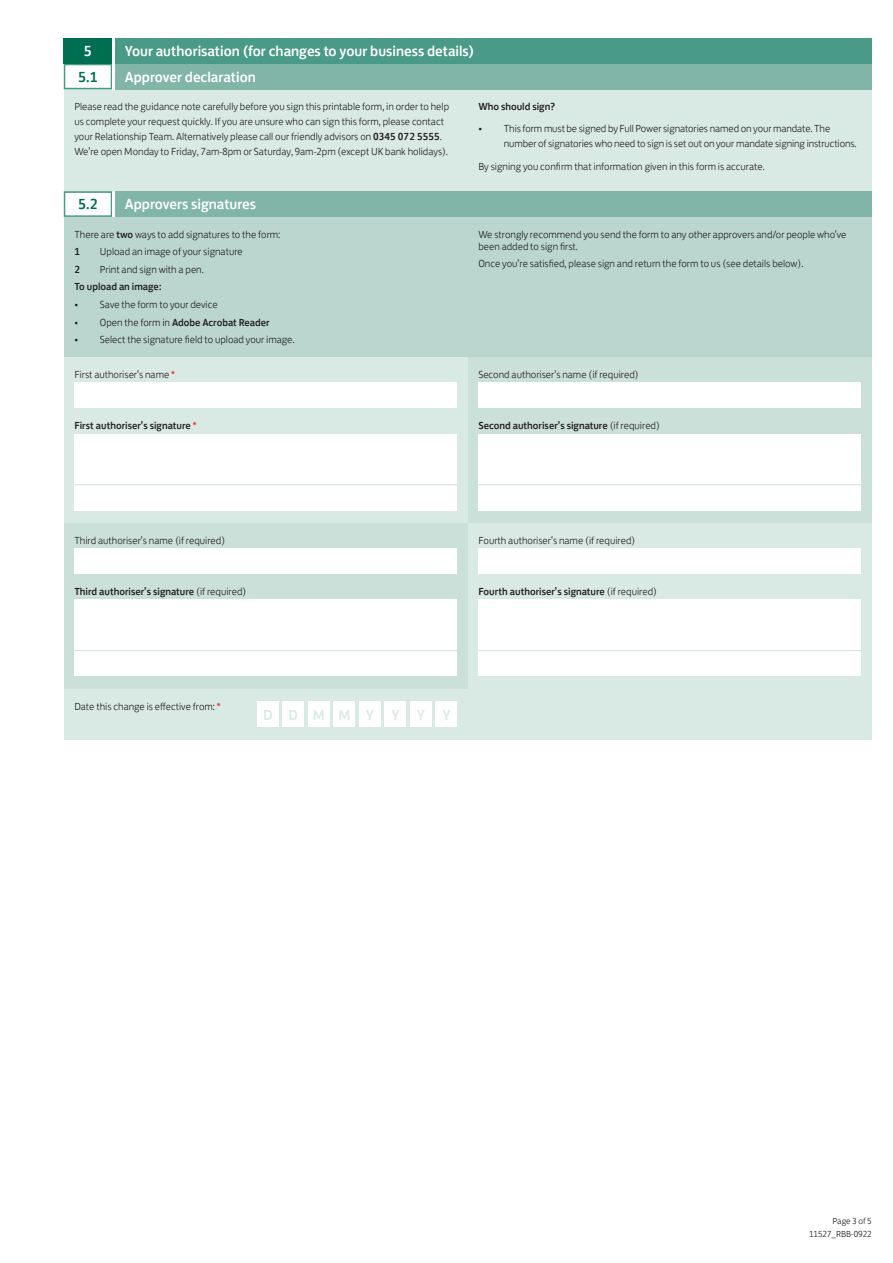
<style>
.page{position:relative;width:893px;height:1263px;background:#fff}
.page>*{position:absolute;margin:0;border:0;box-sizing:border-box;transform-origin:0 0}
.e__Section_Headings{font:500 15px "Lloyds Bank Jack";color:#fff}
.t1{font:500 15px "Lloyds Bank Jack";color:#d9eae5}
.d1__Sub-Section_Hea{font:500 15px "Lloyds Bank Jack";color:#006e51}
.m__Text_general{font:300 10.5px/15px "Lloyds Bank Jack";color:#231f20}
.i__Box_heading{font:500 10.5px "Lloyds Bank Jack";color:#231f20}
.i__Box_heading-2{font:300 10.5px "Lloyds Bank Jack";color:#231f20}
.m__Text_general-2{font:500 10.5px "Lloyds Bank Jack";color:#231f20}
.t2{font:300 9px/13.2px "Lloyds Bank Jack";color:#231f20;text-align:right}
.s1{font-weight:500}
.s2{font-weight:300}
.s3{font-weight:500;color:#ee1d23}
.s4{color:#ee1d23}
</style>
<div class="page">
<div style="left:64px;top:38px;width:808px;height:702px;background:#d9eae5"></div>
<div style="left:64px;top:191px;width:808px;height:166px;background:#bad6ce"></div>
<div style="left:65px;top:65px;width:46px;height:24px;background:#fff"></div>
<div style="left:64px;top:64px;width:48px;height:25px;border:2px solid #499a86"></div>
<div style="left:65px;top:192px;width:46px;height:24px;background:#fff"></div>
<div style="left:64px;top:191px;width:48px;height:26px;border:2px solid #499a86"></div>
<hr style="left:112px;top:64px;width:3px;height:25px;background:#fff">
<hr style="left:112px;top:191px;width:3px;height:26px;background:#fff">
<div style="left:115px;top:64px;width:757px;height:25px;background:#81b5a8"></div>
<div style="left:115px;top:191px;width:757px;height:26px;background:#81b5a8"></div>
<div style="left:468px;top:357px;width:404px;height:166px;background:#cbe0d9"></div>
<div style="left:64px;top:523px;width:404px;height:166px;background:#cbe0d9"></div>
<hr style="left:112px;top:38px;width:3px;height:26px;background:#fff">
<div style="left:115px;top:38px;width:757px;height:26px;background:#499a86"></div>
<div style="left:64px;top:38px;width:48px;height:26px;background:#006e51"></div>
<div style="left:74px;top:434px;width:383px;height:76px;background:#fff"></div>
<div style="left:74px;top:600px;width:383px;height:76px;background:#fff"></div>
<div style="left:478px;top:434px;width:383px;height:76px;background:#fff"></div>
<div style="left:478px;top:600px;width:383px;height:76px;background:#fff"></div>
<hr style="left:74px;top:484px;width:383px;height:1px;background:#cbe0d9">
<hr style="left:74px;top:650px;width:383px;height:1px;background:#cbe0d9">
<hr style="left:478px;top:484px;width:383px;height:1px;background:#cbe0d9">
<hr style="left:478px;top:650px;width:383px;height:1px;background:#cbe0d9">
<div style="left:74px;top:383px;width:383px;height:25px;background:#fff"></div>
<div style="left:74px;top:549px;width:383px;height:25px;background:#fff"></div>
<div style="left:478px;top:383px;width:383px;height:25px;background:#fff"></div>
<div style="left:478px;top:549px;width:383px;height:25px;background:#fff"></div>
<div style="left:436px;top:702px;width:21px;height:25px;background:#fff"></div>
<div style="left:410px;top:702px;width:22px;height:25px;background:#fff"></div>
<div style="left:385px;top:702px;width:21px;height:25px;background:#fff"></div>
<div style="left:359px;top:702px;width:22px;height:25px;background:#fff"></div>
<div style="left:334px;top:702px;width:21px;height:25px;background:#fff"></div>
<div style="left:308px;top:702px;width:22px;height:25px;background:#fff"></div>
<div style="left:283px;top:702px;width:21px;height:25px;background:#fff"></div>
<div style="left:257px;top:702px;width:22px;height:25px;background:#fff"></div>
<p class="e__Section_Headings" style="left:84px;top:39px;width:10px">5</p>
<p class="e__Section_Headings" style="left:125px;top:39px;width:351px">Your authorisation (for changes to your business details)</p>
<p class="d1__Sub-Section_Hea" style="left:78px;top:65px;width:21px">5.1</p>
<p class="e__Section_Headings" style="left:125px;top:64px;width:132px">Approver declaration</p>
<p class="m__Text_general" style="left:74px;top:98px;width:376px">Please read the guidance note carefully before you sign this printable form, in order to help us complete your request quickly. If you are unsure who can sign this form, please contact your Relationship Team. Alternatively please call our friendly advisors on <span class="s1">0345 072 5555</span>.<br>We’re open Monday to Friday, 7am-8pm or Saturday, 9am-2pm (except UK bank holidays).</p>
<p class="d1__Sub-Section_Hea" style="left:78px;top:192px;width:21px">5.2</p>
<p class="e__Section_Headings" style="left:125px;top:192px;width:133px">Approvers signatures</p>
<p class="m__Text_general" style="left:74px;top:225px;width:207px">There are <span class="s1">two</span> ways to add signatures to the form:</p>
<p class="m__Text_general-2" style="left:74px;top:243px;width:7px">1</p>
<p class="m__Text_general" style="left:100px;top:243px;width:144px">Upload an image of your signature</p>
<p class="m__Text_general-2" style="left:74px;top:261px;width:7px">2</p>
<p class="m__Text_general" style="left:100px;top:261px;width:105px">Print and sign with a pen.</p>
<p class="m__Text_general-2" style="left:74px;top:278px;width:89px">To upload an image:</p>
<p class="m__Text_general" style="left:74px;top:296px;width:145px">• Save the form to your device</p>
<p class="i__Box_heading" style="left:74px;top:314px;width:197px"><span class="s2">• Open the form in</span> Adobe Acrobat Reader</p>
<p class="m__Text_general" style="left:74px;top:331px;width:222px">• Select the signature field to upload your image.</p>
<p class="i__Box_heading-2" style="left:74px;top:366px;width:102px">First authoriser’s name <span class="s3">*</span></p>
<p class="i__Box_heading" style="left:74px;top:417px;width:124px">First authoriser’s signature <span class="s4">*</span></p>
<p class="m__Text_general-2" style="left:478px;top:98px;width:78px">Who should sign?</p>
<p class="m__Text_general" style="left:504px;top:120px;width:354px;text-indent:-26px">• This form must be signed by Full Power signatories named on your mandate. The number of signatories who need to sign is set out on your mandate signing instructions.</p>
<p class="m__Text_general" style="left:478px;top:158px;width:288px">By signing you confirm that information given in this form is accurate.</p>
<p class="m__Text_general" style="left:478px;top:227px;width:370px;line-height:12px">We strongly recommend you send the form to any other approvers and/or people who’ve been added to sign first.</p>
<p class="m__Text_general" style="left:478px;top:255px;width:327px">Once you’re satisfied, please sign and return the form to us (see details below).</p>
<p class="i__Box_heading-2" style="left:478px;top:366px;width:162px">Second authoriser’s name (if required)</p>
<p class="i__Box_heading" style="left:478px;top:417px;width:183px">Second authoriser’s signature <span class="s2">(if required)</span></p>
<p class="i__Box_heading-2" style="left:74px;top:532px;width:152px">Third authoriser’s name (if required)</p>
<p class="i__Box_heading" style="left:74px;top:583px;width:173px">Third authoriser’s signature <span class="s2">(if required)</span></p>
<p class="i__Box_heading-2" style="left:478px;top:532px;width:158px">Fourth authoriser’s name (if required)</p>
<p class="i__Box_heading" style="left:478px;top:583px;width:180px">Fourth authoriser’s signature <span class="s2">(if required)</span></p>
<p class="i__Box_heading-2" style="left:74px;top:698px;width:148px">Date this change is effective from: <span class="s3">*</span></p>
<p class="t1" style="left:263px;top:703px;width:11px">D</p>
<p class="t1" style="left:289px;top:703px;width:11px">D</p>
<p class="t1" style="left:313px;top:703px;width:13px">M</p>
<p class="t1" style="left:338px;top:703px;width:13px">M</p>
<p class="t1" style="left:366px;top:703px;width:10px">Y</p>
<p class="t1" style="left:391px;top:703px;width:10px">Y</p>
<p class="t1" style="left:417px;top:703px;width:10px">Y</p>
<p class="t1" style="left:442px;top:703px;width:10px">Y</p>
<p class="t2" style="left:809px;top:1214px;width:64px">Page 3 of 5<br>11527_RBB-0922</p>
</div>
